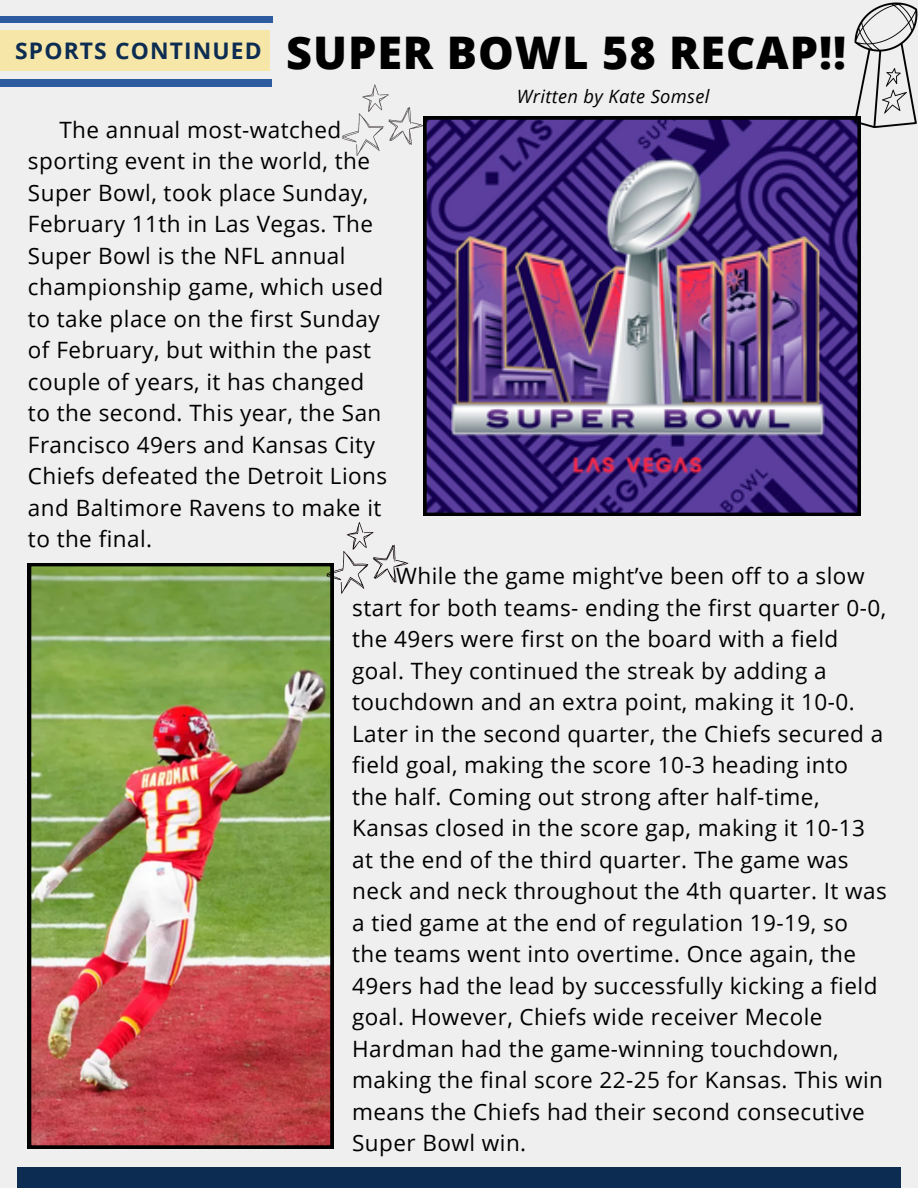
<style>
.page{position:relative;width:918px;height:1188px;background:#efefef}
.page>*{position:absolute;margin:0;border:0;box-sizing:border-box;transform-origin:0 0}
.t1{font:800 45px "Open Sans";letter-spacing:.02em;color:#000}
.t2{font:700 22.8px "Open Sans";letter-spacing:.05em;color:#0d2c52}
.t3{font:22.5px/31.5px "Open Sans";letter-spacing:.02em;color:#000}
.t4{font:italic 18.3px "Open Sans";letter-spacing:.02em;color:#000}
</style>
<div class="page">
<div style="left:0;top:30px;width:270px;height:41px;background:#f6e7a9"></div>
<div style="left:0;top:79px;width:272px;height:8px;background:#2e5aa0"></div>
<div style="left:0;top:16px;width:273px;height:6px;background:#2e5aa0"></div>
<div style="left:17px;top:1168px;width:883px;height:20px;background:#0d2c52"></div>
<img style="left:28px;top:563px;width:306px;height:586px">
<img style="left:423px;top:116px;width:438px;height:400px">
<img style="left:854px;top:2px;width:64px;height:126px">
<svg style="left:342px;top:84px;width:82px;height:72px"></svg>
<svg style="left:326px;top:522px;width:82px;height:72px"></svg>
<h3 class="t2" style="left:15px;top:35px;width:248px">SPORTS CONTINUED</h3>
<p class="t1" style="left:286px;top:20px;width:561px">SUPER BOWL 58 RECAP!!</p>
<p class="t4" style="left:517px;top:84px;width:194px">Written by Kate Somsel</p>
<p class="t3" style="left:28px;top:113px;width:361px;text-indent:31px">The annual most-watched sporting event in the world, the<br>Super Bowl, took place Sunday,<br>February 11th in Las Vegas. The<br>Super Bowl is the NFL annual championship game, which used to take place on the first Sunday of February, but within the past couple of years, it has changed to the second. This year, the San<br>Francisco 49ers and Kansas City<br>Chiefs defeated the Detroit Lions and Baltimore Ravens to make it to the final.</p>
<p class="t3" style="left:352px;top:560px;width:536px;text-indent:44px">While the game might’ve been off to a slow start for both teams- ending the first quarter 0-0, the 49ers were first on the board with a field goal. They continued the streak by adding a touchdown and an extra point, making it 10-0.<br>Later in the second quarter, the Chiefs secured a field goal, making the score 10-3 heading into the half. Coming out strong after half-time, Kansas closed in the score gap, making it 10-13 at the end of the third quarter. The game was neck and neck throughout the 4th quarter. It was a tied game at the end of regulation 19-19, so the teams went into overtime. Once again, the 49ers had the lead by successfully kicking a field goal. However, Chiefs wide receiver Mecole Hardman had the game-winning touchdown, making the final score 22-25 for Kansas. This win means the Chiefs had their second consecutive Super Bowl win.</p>
</div>
